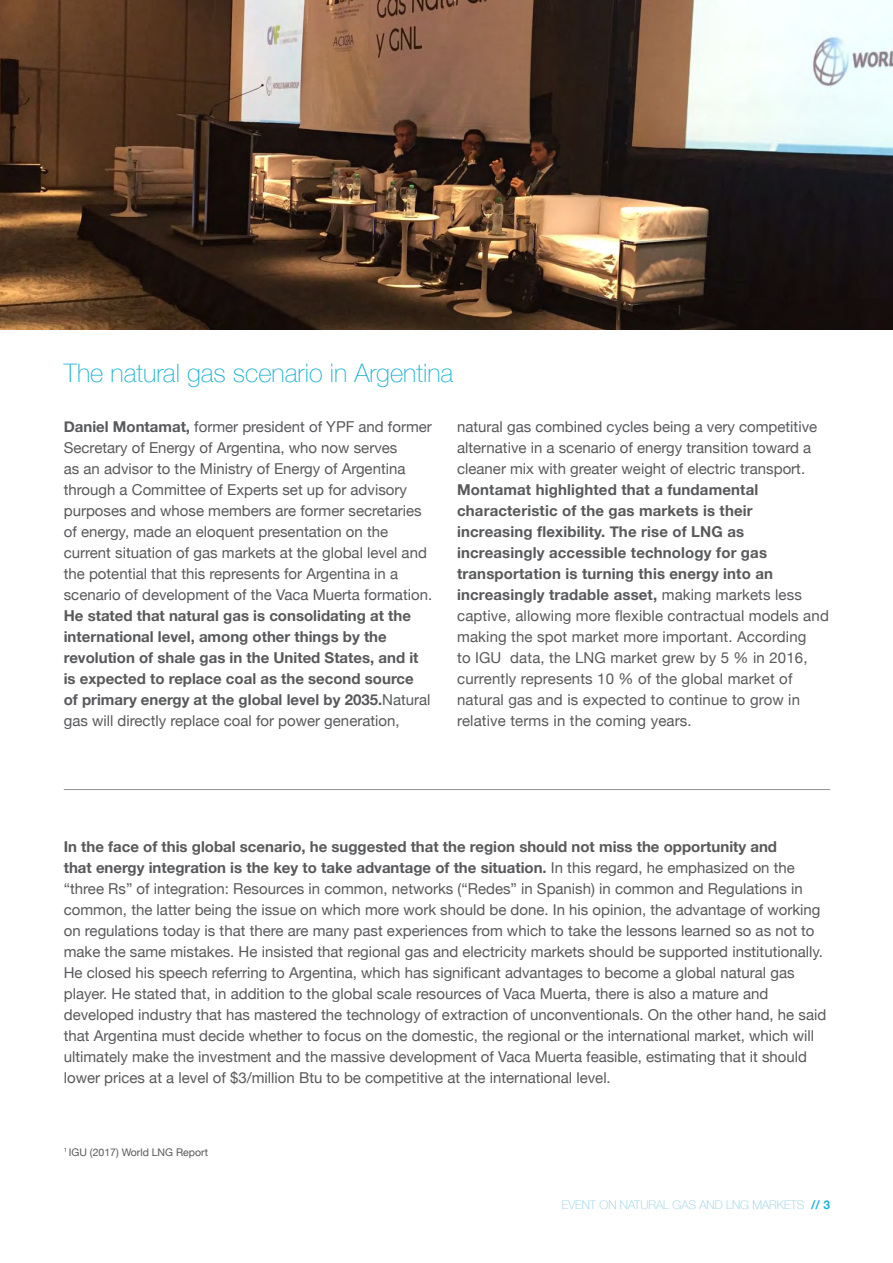
<style>
.page{position:relative;width:893px;height:1263px;background:#fff}
.page>*{position:absolute;margin:0;border:0;box-sizing:border-box;transform-origin:0 0}
.TITULOS{font:100 25.5px "Helvetica Neue";color:#1eb3d2}
.texto{font:15px/21px "Helvetica Neue";color:#58595b}
.texto-2{font:700 15px/21px "Helvetica Neue";color:#58595b}
.t1{font:100 12px "Helvetica Neue";color:#8ccce1}
.texto-3{font:10.5px "Helvetica Neue";color:#58595b}
.s1{font-weight:700}
.s2{font-weight:400}
.s3{font-weight:700;color:#1eb3d2}
</style>
<div class="page">
<img style="left:0;top:0;width:893px;height:329px">
<hr style="left:64px;top:789px;width:766px;height:1px;background:#939598">
<p class="TITULOS" style="left:64px;top:353px;width:391px">The natural gas scenario in Argentina</p>
<p class="texto" style="left:64px;top:417px;width:370px"><span class="s1">Daniel Montamat,</span> former president of YPF and former Secretary of Energy of Argentina, who now serves<br>as an advisor to the Ministry of Energy of Argentina through a Committee of Experts set up for advisory purposes and whose members are former secretaries of energy, made an eloquent presentation on the current situation of gas markets at the global level and the potential that this represents for Argentina in a scenario of development of the Vaca Muerta formation.</p>
<p class="texto-2" style="left:64px;top:606px;width:368px">He stated that natural gas is consolidating at the international level, among other things by the revolution of shale gas in the United States, and it is expected to replace coal as the second source of primary energy at the global level by 2035.<span class="s2">Natural gas will directly replace coal for power generation,</span></p>
<p class="texto" style="left:457px;top:417px;width:362px">natural gas combined cycles being a very competitive alternative in a scenario of energy transition toward a cleaner mix with greater weight of electric transport.</p>
<p class="texto" style="left:457px;top:480px;width:373px"><span class="s1">Montamat highlighted that a fundamental characteristic of the gas markets is their increasing flexibility. The rise of LNG as increasingly accessible technology for gas transportation is turning this energy into an increasingly tradable asset,</span> making markets less captive, allowing more flexible contractual models and making the spot market more important. According<br>to IGU data, the LNG market grew by 5 % in 2016, currently represents 10 % of the global market of natural gas and is expected to continue to grow in relative terms in the coming years.</p>
<p class="texto" style="left:64px;top:837px;width:761px"><span class="s1">In the face of this global scenario, he suggested that the region should not miss the opportunity and<br>that energy integration is the key to take advantage of the situation.</span> In this regard, he emphasized on the “three Rs” of integration: Resources in common, networks (“Redes” in Spanish) in common and Regulations in common, the latter being the issue on which more work should be done. In his opinion, the advantage of working on regulations today is that there are many past experiences from which to take the lessons learned so as not to make the same mistakes. He insisted that regional gas and electricity markets should be supported institutionally.</p>
<p class="texto" style="left:64px;top:963px;width:764px">He closed his speech referring to Argentina, which has significant advantages to become a global natural gas player. He stated that, in addition to the global scale resources of Vaca Muerta, there is also a mature and developed industry that has mastered the technology of extraction of unconventionals. On the other hand, he said that Argentina must decide whether to focus on the domestic, the regional or the international market, which will ultimately make the investment and the massive development of Vaca Muerta feasible, estimating that it should lower prices at a level of $3/million Btu to be competitive at the international level.</p>
<p class="texto-3" style="left:64px;top:1145px;width:146px"><sup>1</sup> IGU (2017) World LNG Report</p>
<p class="t1" style="left:562px;top:1196px;width:270px">EVENT ON NATURAL GAS AND LNG MARKETS <span class="s3">// 3</span></p>
</div>
